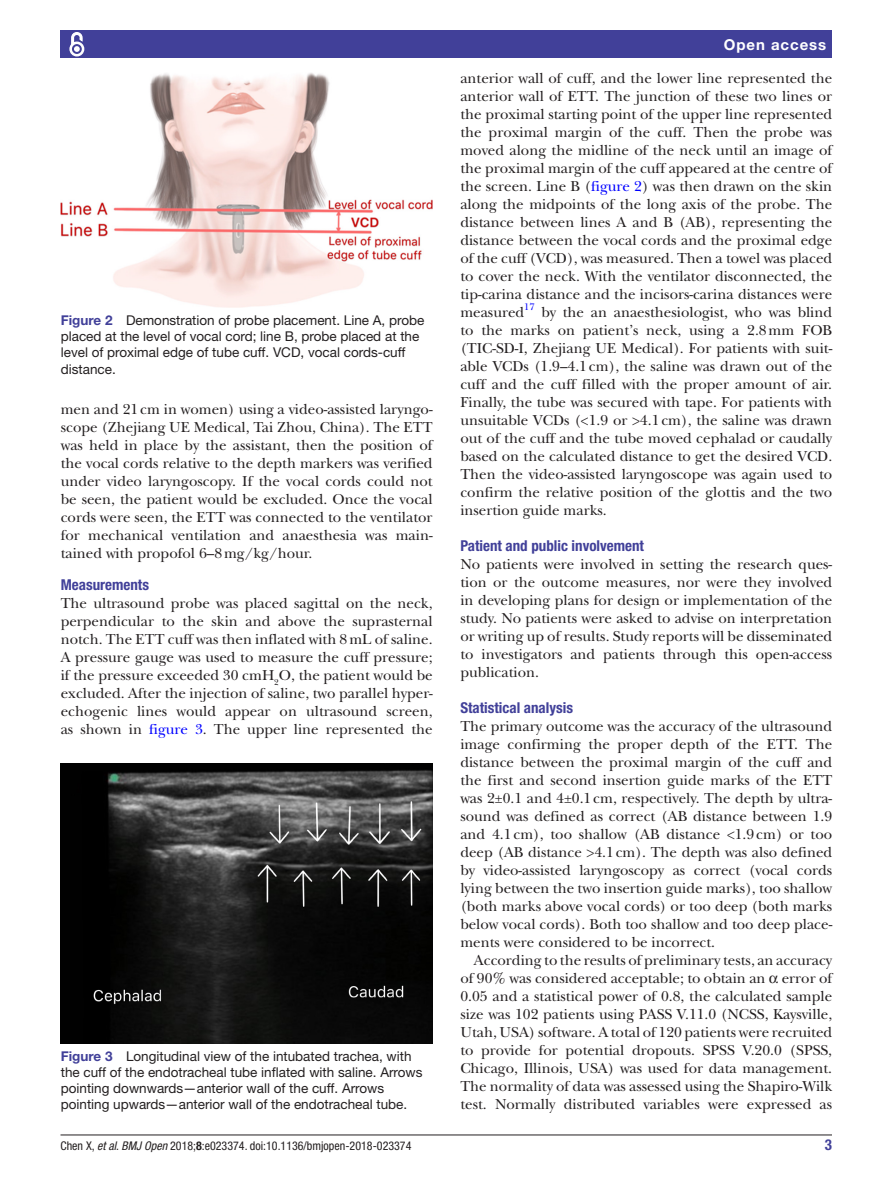
<style>
.page{position:relative;width:893px;height:1191px;background:#fff}
.page>*{position:absolute;margin:0;border:0;box-sizing:border-box;transform-origin:0 0}
.t1{font:15px/18px "New Baskerville";color:#231f20;text-align:justify}
.t2{font:700 condensed 15px "Helvetica Neue LT Std";color:#414099}
.t3{font:700 15px "Helvetica Neue LT Std";letter-spacing:.065em;color:#fff}
.t4{font:13.5px/16.2px "Helvetica Neue LT Std";color:#231f20}
.t5{font:condensed 12px "Helvetica Neue LT Std";color:#231f20}
.s1{font-weight:700;color:#414099}
.s2{color:#00f}
.s3{font-style:italic}
.s4{font-weight:700}
</style>
<div class="page">
<hr style="left:61px;top:1134px;width:771px;height:1px;background:#231f20">
<div style="left:61px;top:31px;width:771px;height:27px;background:#414099"></div>
<svg style="left:69px;top:32px;width:16px;height:25px"></svg>
<img style="left:61px;top:73px;width:372px;height:234px">
<img style="left:61px;top:764px;width:372px;height:279px">
<p class="t4" style="left:61px;top:312px;width:365px"><span class="s1">Figure 2</span> Demonstration of probe placement. Line A, probe placed at the level of vocal cord; line B, probe placed at the level of proximal edge of tube cuff. VCD, vocal cords-cuff distance.</p>
<p class="t1" style="left:61px;top:400px;width:373px">men and 21cm in women) using a video-assisted laryngo&shy;scope (Zhejiang UE Medical, Tai Zhou, China). The ETT was held in place by the assistant, then the position of the vocal cords relative to the depth markers was verified under video laryngoscopy. If the vocal cords could not be seen, the patient would be excluded. Once the vocal cords were seen, the ETT was connected to the ventilator for mechanical ventilation and anaesthesia was main&shy;tained with propofol 6–8mg/kg/hour.</p>
<p class="t2" style="left:61px;top:575px;width:90px">Measurements</p>
<p class="t1" style="left:61px;top:594px;width:373px">The ultrasound probe was placed sagittal on the neck, perpendicular to the skin and above the suprasternal notch. The ETT cuff was then inflated with 8mL of saline.<br>A pressure gauge was used to measure the cuff pressure; if the pressure exceeded 30 cmH<sub>2</sub>O, the patient would be excluded. After the injection of saline, two parallel hyper&shy;echogenic lines would appear on ultrasound screen, as shown in <span class="s2">figure 3</span>. The upper line represented the</p>
<p class="t4" style="left:61px;top:1047px;width:363px"><span class="s1">Figure 3</span> Longitudinal view of the intubated trachea, with the cuff of the endotracheal tube inflated with saline. Arrows pointing downwards—anterior wall of the cuff. Arrows pointing upwards—anterior wall of the endotracheal tube.</p>
<p class="t3" style="left:724px;top:35px;width:104px">Open access</p>
<p class="t1" style="left:460px;top:69px;width:373px">anterior wall of cuff, and the lower line represented the anterior wall of ETT. The junction of these two lines or the proximal starting point of the upper line represented the proximal margin of the cuff. Then the probe was moved along the midline of the neck until an image of the proximal margin of the cuff appeared at the centre of the screen. Line B (<span class="s2">figure 2</span>) was then drawn on the skin along the midpoints of the long axis of the probe. The distance between lines A and B (AB), representing the distance between the vocal cords and the proximal edge of the cuff (VCD), was measured. Then a towel was placed to cover the neck. With the ventilator disconnected, the tip-carina distance and the incisors-carina distances were measured<sup>17</sup></p>
<p class="t1" style="left:460px;top:303px;width:373px;text-indent:81px">by the an anaesthesiologist, who was blind to the marks on patient’s neck, using a 2.8mm FOB (TIC-SD-I, Zhejiang UE Medical). For patients with suit&shy;able VCDs (1.9–4.1cm), the saline was drawn out of the cuff and the cuff filled with the proper amount of air.<br>Finally, the tube was secured with tape. For patients with unsuitable VCDs (&lt;1.9 or &gt;4.1cm), the saline was drawn out of the cuff and the tube moved cephalad or caudally based on the calculated distance to get the desired VCD.<br>Then the video-assisted laryngoscope was again used to confirm the relative position of the glottis and the two insertion guide marks.</p>
<p class="t2" style="left:460px;top:537px;width:185px">Patient and public involvement</p>
<p class="t1" style="left:460px;top:555px;width:373px">No patients were involved in setting the research ques&shy;tion or the outcome measures, nor were they involved in developing plans for design or implementation of the study. No patients were asked to advise on interpretation or writing up of results. Study reports will be disseminated to investigators and patients through this open-access publication.</p>
<p class="t2" style="left:460px;top:699px;width:114px">Statistical analysis</p>
<p class="t1" style="left:460px;top:717px;width:373px">The primary outcome was the accuracy of the ultrasound image confirming the proper depth of the ETT. The distance between the proximal margin of the cuff and the first and second insertion guide marks of the ETT was 2±0.1 and 4±0.1cm, respectively. The depth by ultra&shy;sound was defined as correct (AB distance between 1.9 and 4.1cm), too shallow (AB distance &lt;1.9cm) or too deep (AB distance &gt;4.1cm). The depth was also defined by video-assisted laryngoscopy as correct (vocal cords lying between the two insertion guide marks), too shallow (both marks above vocal cords) or too deep (both marks below vocal cords). Both too shallow and too deep place&shy;ments were considered to be incorrect.</p>
<p class="t1" style="left:460px;top:951px;width:373px;text-indent:14px">According to the results of preliminary tests, an accuracy of 90% was considered acceptable; to obtain an error of 0.05 and a statistical power of 0.8, the calculated sample size was 102 patients using PASS V.11.0 (NCSS, Kaysville, Utah, USA) software. A total of 120 patients were recruited to provide for potential dropouts. SPSS V.20.0 (SPSS, Chicago, Illinois, USA) was used for data management.<br>The normality of data was assessed using the Shapiro-Wilk test. Normally distributed variables were expressed as</p>
<p class="t5" style="left:61px;top:1138px;width:352px">Chen X, <span class="s3">et al</span>. <span class="s3">BMJ Open</span> 2018;<span class="s4">8</span>:e023374. doi:10.1136/bmjopen-2018-023374</p>
<p class="t2" style="left:825px;top:1135px;width:9px">3</p>
</div>
